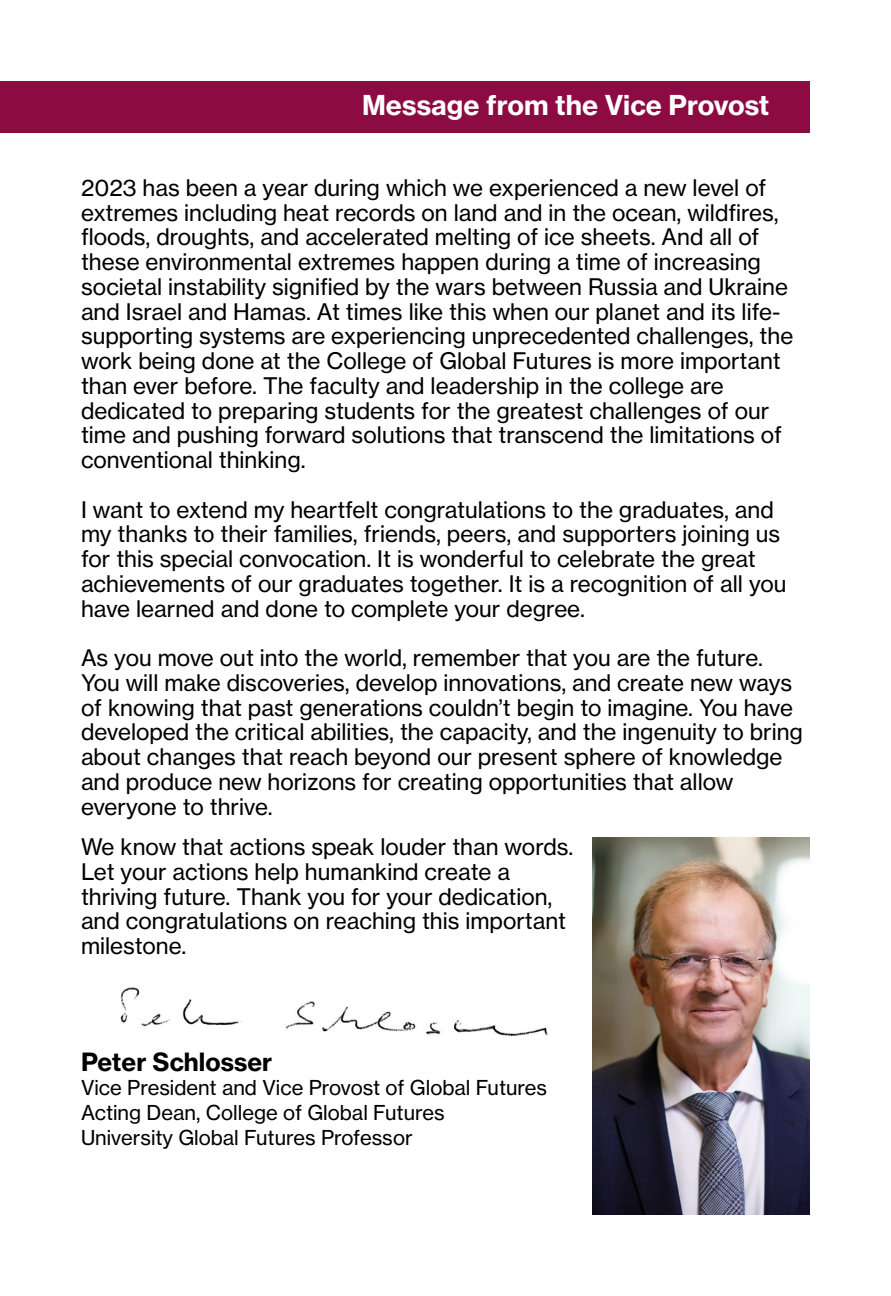
<style>
.page{position:relative;width:891px;height:1296px;background:#fff}
.page>*{position:absolute;margin:0;border:0;box-sizing:border-box;transform-origin:0 0}
.t1{font:27px "N Haas Grotesk TX Pro 75 Bd";color:#fff}
.t2{font:24.75px "N Haas Grotesk TX Pro 75 Bd";color:#000}
.t3{font:22.5px/24.8px "N Haas Grotesk TX Pro 55 Rg";color:#000}
.t4{font:20.25px/24.8px "N Haas Grotesk TX Pro 55 Rg";color:#000}
</style>
<div class="page">
<div style="left:0;top:81px;width:810px;height:52px;background:#8c0b42"></div>
<img style="left:593px;top:838px;width:217px;height:377px">
<img style="left:120px;top:987px;width:428px;height:48px">
<p class="t1" style="left:362px;top:88px;width:409px">Message from the Vice Provost</p>
<p class="t3" style="left:81px;top:175px;width:714px">2023 has been a year during which we experienced a new level of extremes including heat records on land and in the ocean, wildfires, floods, droughts, and accelerated melting of ice sheets. And all of these environmental extremes happen during a time of increasing societal instability signified by the wars between Russia and Ukraine and Israel and Hamas. At times like this when our planet and its life&shy;supporting systems are experiencing unprecedented challenges, the work being done at the College of Global Futures is more important than ever before. The faculty and leadership in the college are dedicated to preparing students for the greatest challenges of our time and pushing forward solutions that transcend the limitations of conventional thinking.</p>
<p class="t3" style="left:81px;top:497px;width:707px">I want to extend my heartfelt congratulations to the graduates, and my thanks to their families, friends, peers, and supporters joining us for this special convocation. It is wonderful to celebrate the great achievements of our graduates together. It is a recognition of all you have learned and done to complete your degree.</p>
<p class="t3" style="left:81px;top:645px;width:723px">As you move out into the world, remember that you are the future.<br>You will make discoveries, develop innovations, and create new ways of knowing that past generations couldn’t begin to imagine. You have developed the critical abilities, the capacity, and the ingenuity to bring about changes that reach beyond our present sphere of knowledge and produce new horizons for creating opportunities that allow everyone to thrive.</p>
<p class="t3" style="left:81px;top:834px;width:494px">We know that actions speak louder than words.<br>Let your actions help humankind create a thriving future. Thank you for your dedication, and congratulations on reaching this important milestone.</p>
<p class="t2" style="left:81px;top:1046px;width:193px">Peter Schlosser</p>
<p class="t4" style="left:81px;top:1076px;width:468px">Vice President and Vice Provost of Global Futures<br>Acting Dean, College of Global Futures<br>University Global Futures Professor</p>
</div>
